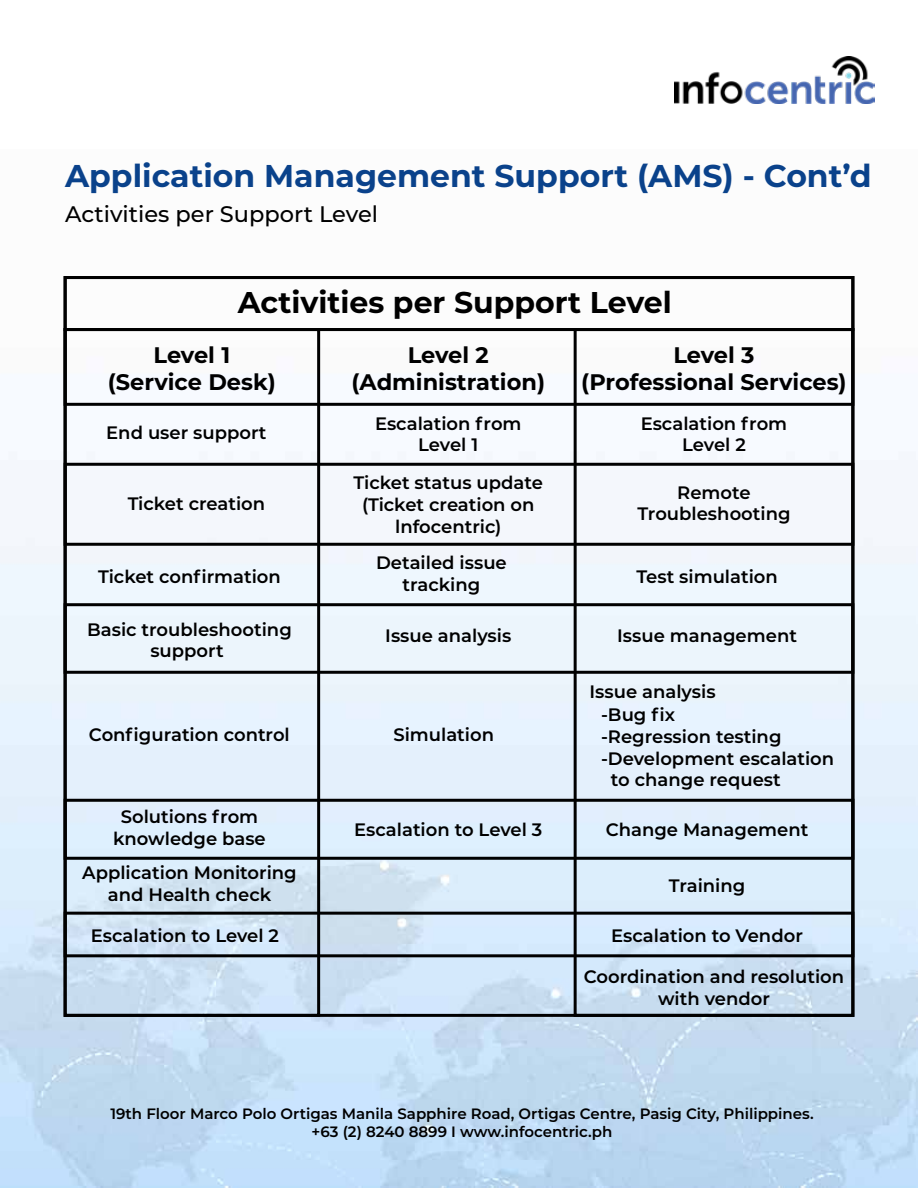
<style>
.page{position:relative;width:918px;height:1188px;background:#fff}
.page>*{position:absolute;margin:0;border:0;box-sizing:border-box;transform-origin:0 0}
.t1{font:700 31.5px "Montserrat";color:#0a428b}
.t2{font:700 30px "Montserrat";color:#000}
.t3{font:700 22.5px/27px "Montserrat";color:#000;text-align:center}
.t4{font:500 22.5px "Montserrat";color:#000}
.t5{font:600 18px/21.6px "Montserrat";color:#000;text-align:center}
.t6{font:600 15px/18px "Montserrat";color:#000;text-align:center}
</style>
<div class="page">
<img style="left:0;top:276px;width:918px;height:912px">
<div style="left:64px;top:276px;width:790px;height:55px;border:3px solid #000"></div>
<div style="left:64px;top:328px;width:790px;height:78px;border:3px solid #000"></div>
<div style="left:64px;top:463px;width:790px;height:83px;border:3px solid #000"></div>
<div style="left:64px;top:603px;width:790px;height:71px;border:3px solid #000"></div>
<div style="left:64px;top:799px;width:790px;height:61px;border:3px solid #000"></div>
<div style="left:64px;top:912px;width:790px;height:105px;border:3px solid #000"></div>
<div style="left:64px;top:328px;width:256px;height:689px;border:3px solid #000"></div>
<div style="left:574px;top:328px;width:280px;height:689px;border:3px solid #000"></div>
<img style="left:674px;top:57px;width:200px;height:46px">
<h1 class="t1" style="left:65px;top:153px;width:808px">Application Management Support (AMS) - Cont’d</h1>
<p class="t4" style="left:65px;top:198px;width:315px">Activities per Support Level</p>
<h2 class="t2" style="left:238px;top:281px;width:436px">Activities per Support Level</h2>
<p class="t3" style="left:108px;top:340px;width:170px">Level 1 (Service Desk)</p>
<p class="t3" style="left:352px;top:340px;width:195px">Level 2 (Administration)</p>
<p class="t3" style="left:581px;top:340px;width:267px">Level 3<br>(Professional Services)</p>
<p class="t5" style="left:106px;top:421px;width:162px">End user support</p>
<p class="t5" style="left:375px;top:412px;width:148px">Escalation from<br>Level 1</p>
<p class="t5" style="left:641px;top:412px;width:148px">Escalation from<br>Level 2</p>
<p class="t5" style="left:128px;top:492px;width:139px">Ticket creation</p>
<p class="t5" style="left:98px;top:565px;width:184px">Ticket confirmation</p>
<p class="t5" style="left:354px;top:471px;width:191px">Ticket status update (Ticket creation on lnfocentric)</p>
<p class="t5" style="left:637px;top:481px;width:155px">Remote<br>Troubleshooting</p>
<p class="t5" style="left:376px;top:551px;width:132px">Detailed issue tracking</p>
<p class="t5" style="left:636px;top:565px;width:143px">Test simulation</p>
<p class="t5" style="left:87px;top:618px;width:206px">Basic troubleshooting support</p>
<p class="t5" style="left:385px;top:624px;width:128px">Issue analysis</p>
<p class="t5" style="left:617px;top:624px;width:181px">Issue management</p>
<p class="t5" style="left:89px;top:723px;width:202px">Configuration control</p>
<p class="t5" style="left:393px;top:723px;width:102px">Simulation</p>
<p class="t5" style="left:590px;top:680px;width:128px">Issue analysis</p>
<p class="t5" style="left:601px;top:703px;width:75px">-Bug fix</p>
<p class="t5" style="left:601px;top:725px;width:182px">-Regression testing</p>
<p class="t5" style="left:601px;top:747px;width:235px">-Development escalation</p>
<p class="t5" style="left:611px;top:768px;width:171px">to change request</p>
<p class="t5" style="left:113px;top:805px;width:154px">Solutions from knowledge base</p>
<p class="t5" style="left:82px;top:861px;width:216px">Application Monitoring and Health check</p>
<p class="t5" style="left:354px;top:818px;width:190px">Escalation to Level 3</p>
<p class="t5" style="left:606px;top:818px;width:204px">Change Management</p>
<p class="t5" style="left:669px;top:874px;width:78px">Training</p>
<p class="t5" style="left:91px;top:924px;width:190px">Escalation to Level 2</p>
<p class="t5" style="left:611px;top:924px;width:193px">Escalation to Vendor</p>
<p class="t5" style="left:584px;top:965px;width:262px">Coordination and resolution with vendor</p>
<p class="t6" style="left:110px;top:1104px;width:705px">19th Floor Marco Polo Ortigas Manila Sapphire Road, Ortigas Centre, Pasig City, Philippines. +63 (2) 8240 8899 I www.infocentric.ph</p>
</div>
